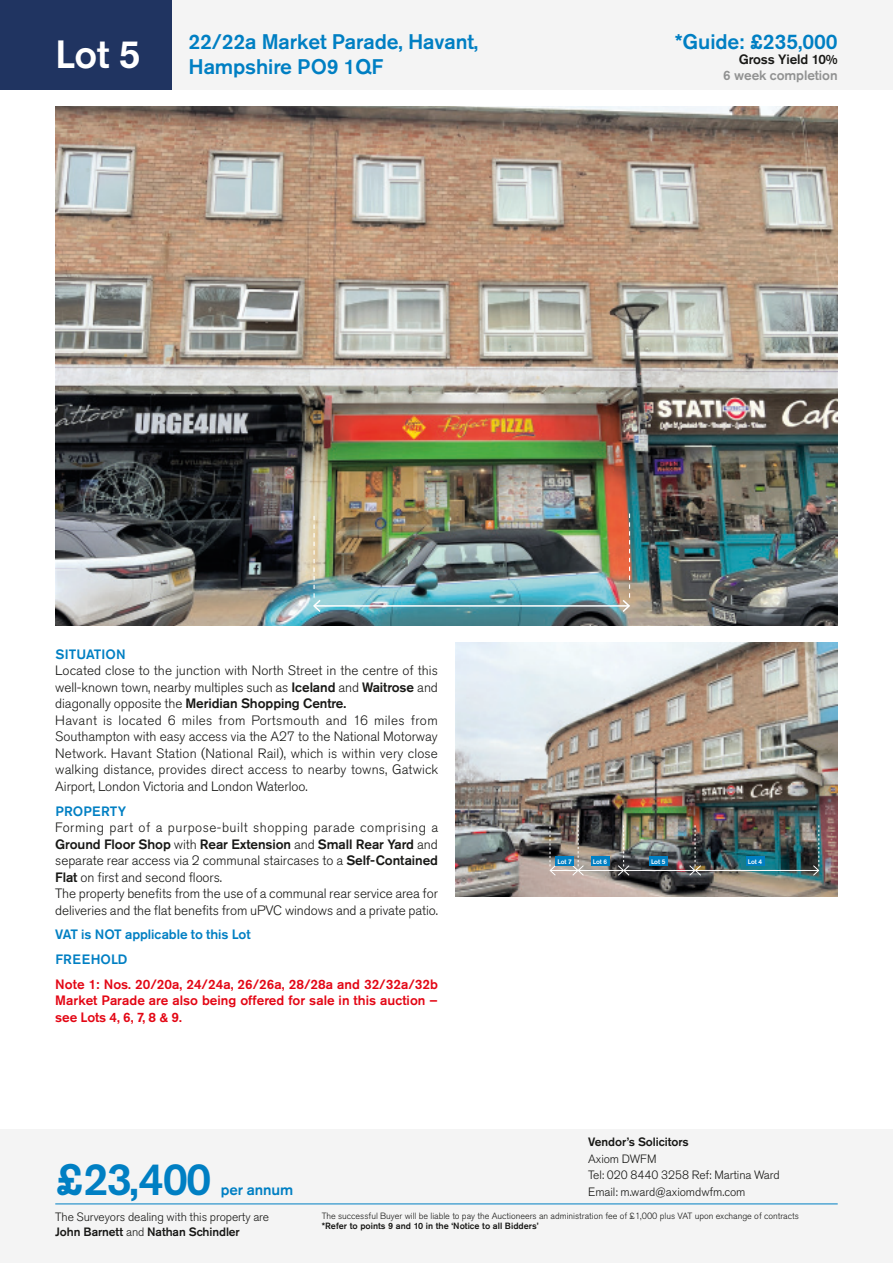
<style>
.page{position:relative;width:893px;height:1263px;background:#fff}
.page>*{position:absolute;margin:0;border:0;box-sizing:border-box;transform-origin:0 0}
.t1{font:500 45px "Akzidenz Grotesk Pro";color:#007fc3}
.t2{font:500 39px "Akzidenz Grotesk Pro";color:#fff}
.t3{font:500 21px/25.2px "Akzidenz Grotesk Pro";letter-spacing:-.005em;color:#007fc3}
.t4{font:500 15px "Akzidenz Grotesk Pro";letter-spacing:-.005em;color:#007fc3}
.t5{font:300 13.5px/16.5px "Akzidenz Grotesk Pro";letter-spacing:-.005em;color:#181816}
.t6{font:500 13.5px/16.5px "Akzidenz Grotesk Pro";color:#e30614;text-align:justify}
.t7{font:500 13.5px/24.8px "Akzidenz Grotesk Pro";letter-spacing:-.005em;color:#007fc3}
.t8{font:500 13.5px "Akzidenz Grotesk Pro";letter-spacing:-.005em;color:#919292}
.t9{font:500 13.5px "Akzidenz Grotesk Pro";letter-spacing:-.005em;color:#181816}
.t10{font:500 13.5px "Akzidenz Grotesk Pro";letter-spacing:.025em;color:#007fc3}
.t11{font:300 12px/15px "Akzidenz Grotesk Pro";letter-spacing:-.005em;color:#181816}
.t12{font:500 12px "Akzidenz Grotesk Pro";letter-spacing:-.005em;color:#181816}
.t13{font:300 9px "Akzidenz Grotesk Pro";color:#181816}
.t14{font:500 9px "Akzidenz Grotesk Pro";color:#181816}
.t15{font:500 6.6px "Akzidenz Grotesk Pro";letter-spacing:-.015em;color:#fff}
.s1{font-weight:500}
</style>
<div class="page">
<div style="left:0;top:0;width:893px;height:89px;background:#f4f4f4"></div>
<div style="left:0;top:1129px;width:893px;height:134px;background:#f4f4f4"></div>
<div style="left:0;top:0;width:171px;height:89px;background:#203461"></div>
<hr style="left:55px;top:1203px;width:783px;height:1px;background:#007fc3">
<img style="left:55px;top:106px;width:783px;height:520px">
<hr style="left:314px;top:605px;width:315px;height:2px;background:#fff">
<svg style="left:312px;top:516px;width:10px;height:98px"></svg>
<svg style="left:621px;top:513px;width:10px;height:101px"></svg>
<img style="left:455px;top:642px;width:382px;height:254px">
<hr style="left:578px;top:870px;width:45px;height:1px;background:#fff">
<svg style="left:549px;top:825px;width:35px;height:51px;background:#877e78"></svg>
<hr style="left:624px;top:870px;width:71px;height:1px;background:#fff">
<svg style="left:617px;top:825px;width:13px;height:51px"></svg>
<hr style="left:696px;top:870px;width:123px;height:1px;background:#fff">
<svg style="left:689px;top:825px;width:13px;height:51px"></svg>
<svg style="left:812px;top:825px;width:8px;height:51px"></svg>
<div style="left:555px;top:857px;width:19px;height:9px;background:#007fc3"></div>
<div style="left:591px;top:857px;width:18px;height:9px;background:#007fc3"></div>
<div style="left:649px;top:857px;width:19px;height:9px;background:#007fc3"></div>
<div style="left:746px;top:857px;width:18px;height:9px;background:#007fc3"></div>
<h2 class="t2" style="left:55px;top:29px;width:87px">Lot 5</h2>
<h3 class="t3" style="left:189px;top:29px;width:291px">22/22a Market Parade, Havant,<br>Hampshire PO9 1QF</h3>
<h3 class="t3" style="left:675px;top:29px;width:164px">*Guide: £235,000</h3>
<p class="t9" style="left:739px;top:50px;width:100px">Gross Yield 10%</p>
<p class="t8" style="left:723px;top:67px;width:116px">6 week completion</p>
<p class="t7" style="left:55px;top:642px;width:72px">SITUATION</p>
<p class="t5" style="left:55px;top:662px;width:384px">Located close to the junction with North Street in the centre of this well-known town, nearby multiples such as <span class="s1">Iceland</span> and <span class="s1">Waitrose</span> and diagonally opposite the <span class="s1">Meridian Shopping Centre.<br></span>Havant is located 6 miles from Portsmouth and 16 miles from Southampton with easy access via the A27 to the National Motorway Network. Havant Station (National Rail), which is within very close walking distance, provides direct access to nearby towns, Gatwick Airport, London Victoria and London Waterloo.</p>
<p class="t10" style="left:55px;top:802px;width:72px">PROPERTY</p>
<p class="t5" style="left:55px;top:819px;width:384px">Forming part of a purpose-built shopping parade comprising a <span class="s1">Ground Floor Shop</span> with <span class="s1">Rear Extension</span> and <span class="s1">Small Rear Yard</span> and separate rear access via 2 communal staircases to a <span class="s1">Self-Contained Flat</span> on first and second floors.<br>The property benefits from the use of a communal rear service area for deliveries and the flat benefits from uPVC windows and a private patio.</p>
<p class="t7" style="left:55px;top:922px;width:197px">VAT is NOT applicable to this Lot<br>FREEHOLD</p>
<p class="t6" style="left:55px;top:976px;width:384px">Note 1: Nos. 20/20a, 24/24a, 26/26a, 28/28a and 32/32a/32b Market Parade are also being offered for sale in this auction – see Lots 4, 6, 7, 8 &amp; 9.</p>
<p class="t15" style="left:557px;top:857px;width:16px">Lot 7</p>
<p class="t15" style="left:593px;top:857px;width:16px">Lot 6</p>
<p class="t15" style="left:651px;top:857px;width:16px">Lot 5</p>
<p class="t15" style="left:748px;top:857px;width:16px">Lot 4</p>
<h1 class="t1" style="left:55px;top:1150px;width:158px">£23,400</h1>
<p class="t12" style="left:588px;top:1134px;width:102px">Vendor’s Solicitors</p>
<p class="t11" style="left:588px;top:1150px;width:193px;line-height:16.5px">Axiom DWFM<br>Tel: 020 8440 3258 Ref: Martina Ward</p>
<p class="t4" style="left:221px;top:1180px;width:74px">per annum</p>
<p class="t11" style="left:588px;top:1184px;width:159px">Email: m.ward@axiomdwfm.com</p>
<p class="t11" style="left:55px;top:1209px;width:215px">The Surveyors dealing with this property are<br><span class="s1">John Barnett</span> and <span class="s1">Nathan Schindler</span></p>
<p class="t13" style="left:322px;top:1209px;width:479px">The successful Buyer will be liable to pay the Auctioneers an administration fee of £1,000 plus VAT upon exchange of contracts</p>
<p class="t14" style="left:322px;top:1220px;width:218px">*Refer to points 9 and 10 in the ‘Notice to all Bidders’</p>
</div>
